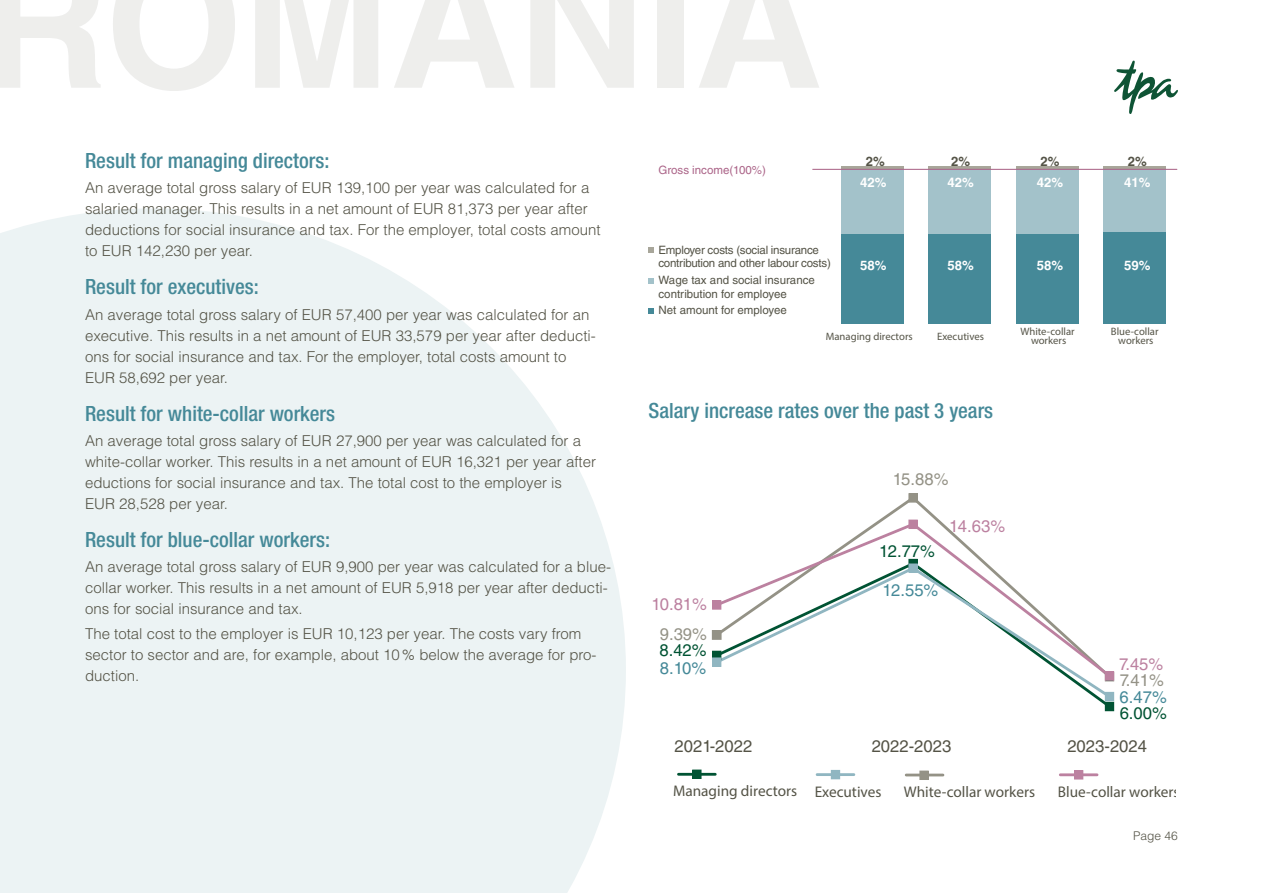
<style>
.page{position:relative;width:1263px;height:893px;background:#fff}
.page>*{position:absolute;margin:0;border:0;box-sizing:border-box;transform-origin:0 0}
.t1{font:500 condensed 21px "Helvetica Neue LT Pro";color:#458998}
.t2{font:16.8px "Helvetica LT Std";color:#545346}
.t3{font:16.8px "Helvetica LT Std";color:#bc81a0}
.t4{font:16.8px "Helvetica LT Std";letter-spacing:-.02em;color:#458998}
.t5{font:16.8px "Helvetica LT Std";color:#005333}
.t6{font:16.8px "Helvetica LT Std";color:#949286}
.t7{font:15.45px "Myriad Pro";color:#545346}
.t8{font:300 15px/21px "Helvetica LT Std";color:#545346}
.t9{font:700 13.2px "Helvetica LT Std";color:#fff}
.t10{font:700 13.2px "Helvetica LT Std";color:#545346}
.t11{font:300 12px "Helvetica LT Std";color:#545346}
.t12{font:11.55px/13.8px "Helvetica LT Std";color:#545346}
.t13{font:11.55px/13.8px "Helvetica LT Std";letter-spacing:-.02em;color:#545346}
.t14{font:11.55px "Helvetica LT Std";color:#ab6488}
.t15{font:10.65px/9px "Myriad Pro";color:#545346;text-align:center}
</style>
<div class="page">
<svg style="left:1114px;top:61px;width:64px;height:53px"></svg>
<svg style="left:0;top:208px;width:626px;height:685px;background:#eef4f5"></svg>
<hr style="left:841px;top:166px;width:63px;height:3px;background:#a8a69a">
<hr style="left:928px;top:166px;width:63px;height:3px;background:#a8a69a">
<hr style="left:1016px;top:166px;width:62px;height:3px;background:#a8a69a">
<hr style="left:1103px;top:166px;width:63px;height:3px;background:#a8a69a">
<div style="left:841px;top:169px;width:63px;height:65px;background:#a3c2ca"></div>
<div style="left:928px;top:169px;width:63px;height:65px;background:#a3c2ca"></div>
<div style="left:1016px;top:169px;width:62px;height:65px;background:#a3c2ca"></div>
<div style="left:1103px;top:169px;width:63px;height:64px;background:#a3c2ca"></div>
<div style="left:841px;top:234px;width:63px;height:90px;background:#458998"></div>
<div style="left:928px;top:234px;width:63px;height:90px;background:#458998"></div>
<div style="left:1016px;top:234px;width:62px;height:90px;background:#458998"></div>
<div style="left:1103px;top:233px;width:63px;height:91px;background:#458998"></div>
<hr style="left:812px;top:169px;width:365px;height:1px;background:#ab6488">
<svg style="left:648px;top:308px;width:6px;height:6px"></svg>
<svg style="left:648px;top:278px;width:6px;height:6px"></svg>
<svg style="left:648px;top:247px;width:6px;height:6px"></svg>
<hr style="left:678px;top:773px;width:37px;height:3px;background:#005333">
<hr style="left:817px;top:773px;width:37px;height:3px;background:#90b6c1">
<hr style="left:906px;top:774px;width:37px;height:2px;background:#949286">
<hr style="left:1060px;top:773px;width:37px;height:3px;background:#bc81a0">
<svg style="left:713px;top:500px;width:400px;height:210px"></svg>
<div style="left:693px;top:770px;width:8px;height:8px;background:#005333"></div>
<div style="left:692px;top:770px;width:9px;height:9px;border:1px solid #005333"></div>
<svg style="left:714px;top:653px;width:5px;height:5px"></svg>
<div style="left:712px;top:651px;width:9px;height:9px;border:1px solid #005333"></div>
<svg style="left:910px;top:561px;width:6px;height:3px"></svg>
<div style="left:908px;top:559px;width:10px;height:9px;border:1px solid #005333"></div>
<div style="left:1105px;top:702px;width:9px;height:9px;background:#005333"></div>
<div style="left:831px;top:770px;width:9px;height:9px;background:#90b6c1"></div>
<div style="left:712px;top:658px;width:9px;height:8px;background:#90b6c1"></div>
<div style="left:712px;top:658px;width:9px;height:9px;border:1px solid #90b6c1"></div>
<div style="left:909px;top:564px;width:8px;height:8px;background:#90b6c1"></div>
<div style="left:908px;top:564px;width:10px;height:9px;border:1px solid #90b6c1"></div>
<div style="left:1105px;top:692px;width:9px;height:9px;background:#90b6c1"></div>
<div style="left:920px;top:771px;width:8px;height:8px;background:#949286"></div>
<div style="left:919px;top:771px;width:9px;height:9px;border:1px solid #949286"></div>
<div style="left:712px;top:631px;width:9px;height:8px;background:#949286"></div>
<div style="left:712px;top:630px;width:10px;height:10px;border:1px solid #949286"></div>
<div style="left:909px;top:494px;width:8px;height:8px;background:#949286"></div>
<div style="left:908px;top:493px;width:10px;height:9px;border:1px solid #949286"></div>
<div style="left:1105px;top:672px;width:9px;height:9px;border:1px solid #949286"></div>
<div style="left:1074px;top:771px;width:9px;height:8px;background:#bc81a0"></div>
<div style="left:1074px;top:770px;width:9px;height:9px;border:1px solid #bc81a0"></div>
<div style="left:712px;top:601px;width:9px;height:8px;background:#bc81a0"></div>
<div style="left:712px;top:600px;width:9px;height:9px;border:1px solid #bc81a0"></div>
<div style="left:909px;top:520px;width:8px;height:8px;background:#bc81a0"></div>
<div style="left:908px;top:520px;width:10px;height:9px;border:1px solid #bc81a0"></div>
<div style="left:1105px;top:672px;width:9px;height:8px;background:#bc81a0"></div>
<div style="left:1105px;top:671px;width:9px;height:9px;border:1px solid #bc81a0"></div>
<h1 class="t1" style="left:85px;top:148px;width:246px">Result for managing directors:</h1>
<p class="t8" style="left:85px;top:177px;width:517px">An average total gross salary of EUR 139,100 per year was calculated for a salaried manager. This results in a net amount of EUR 81,373 per year after deductions for social insurance and tax. For the employer, total costs amount to EUR 142,230 per year.</p>
<h1 class="t1" style="left:85px;top:274px;width:175px">Result for executives:</h1>
<p class="t8" style="left:85px;top:304px;width:512px">An average total gross salary of EUR 57,400 per year was calculated for an executive. This results in a net amount of EUR 33,579 per year after deducti&shy;ons for social insurance and tax. For the employer, total costs amount to EUR 58,692 per year.</p>
<h1 class="t1" style="left:85px;top:400px;width:252px">Result for white-collar workers</h1>
<p class="t8" style="left:85px;top:430px;width:513px">An average total gross salary of EUR 27,900 per year was calculated for a white-collar worker. This results in a net amount of EUR 16,321 per year after eductions for social insurance and tax. The total cost to the employer is<br>EUR 28,528 per year.</p>
<h1 class="t1" style="left:85px;top:527px;width:247px">Result for blue-collar workers:</h1>
<p class="t8" style="left:85px;top:556px;width:528px">An average total gross salary of EUR 9,900 per year was calculated for a blue&shy;collar worker. This results in a net amount of EUR 5,918 per year after deducti&shy;ons for social insurance and tax.</p>
<p class="t8" style="left:85px;top:623px;width:513px">The total cost to the employer is EUR 10,123 per year. The costs vary from sector to sector and are, for example, about 10% below the average for pro&shy;duction.</p>
<p class="t14" style="left:659px;top:163px;width:109px">Gross income(100%)</p>
<p class="t13" style="left:658px;top:243px;width:174px">Employer costs (social insurance contribution and other labour costs)</p>
<p class="t12" style="left:658px;top:273px;width:158px">Wage tax and social insurance contribution for employee</p>
<p class="t12" style="left:658px;top:303px;width:130px">Net amount for employee</p>
<p class="t10" style="left:866px;top:153px;width:21px">2%</p>
<p class="t10" style="left:951px;top:153px;width:21px">2%</p>
<p class="t10" style="left:1040px;top:153px;width:21px">2%</p>
<p class="t10" style="left:1128px;top:153px;width:21px">2%</p>
<p class="t9" style="left:860px;top:174px;width:28px">42%</p>
<p class="t9" style="left:947px;top:174px;width:28px">42%</p>
<p class="t9" style="left:1037px;top:174px;width:28px">42%</p>
<p class="t9" style="left:1124px;top:174px;width:28px">41%</p>
<p class="t9" style="left:860px;top:258px;width:28px">58%</p>
<p class="t9" style="left:947px;top:258px;width:28px">58%</p>
<p class="t9" style="left:1037px;top:258px;width:28px">58%</p>
<p class="t9" style="left:1124px;top:258px;width:28px">59%</p>
<p class="t15" style="left:826px;top:332px;width:88px">Managing directors</p>
<p class="t15" style="left:937px;top:332px;width:48px">Executives</p>
<p class="t15" style="left:1020px;top:327px;width:56px">White-collar workers</p>
<h1 class="t1" style="left:648px;top:398px;width:346px">Salary increase rates over the past 3 years</h1>
<p class="t6" style="left:893px;top:469px;width:57px">15.88%</p>
<p class="t3" style="left:651px;top:594px;width:57px">10.81%</p>
<p class="t5" style="left:659px;top:641px;width:49px">8.42%</p>
<p class="t6" style="left:660px;top:625px;width:49px">9.39%</p>
<p class="t4" style="left:660px;top:658px;width:48px">8.10%</p>
<p class="t5" style="left:879px;top:541px;width:57px">12.77%</p>
<p class="t4" style="left:882px;top:581px;width:57px">12.55%</p>
<p class="t3" style="left:949px;top:516px;width:57px">14.63%</p>
<p class="t15" style="left:1111px;top:327px;width:49px">Blue-collar workers</p>
<p class="t3" style="left:1119px;top:654px;width:46px">7.45%</p>
<p class="t6" style="left:1120px;top:671px;width:46px">7.41%</p>
<p class="t4" style="left:1119px;top:687px;width:49px">6.47%</p>
<p class="t5" style="left:1120px;top:703px;width:49px">6.00%</p>
<p class="t2" style="left:675px;top:737px;width:79px">2021-2022</p>
<p class="t2" style="left:872px;top:737px;width:81px">2022-2023</p>
<p class="t2" style="left:1067px;top:737px;width:81px">2023-2024</p>
<p class="t7" style="left:673px;top:781px;width:210px">Managing directors Executives</p>
<p class="t7" style="left:904px;top:783px;width:133px">White-collar workers</p>
<p class="t7" style="left:1058px;top:782px;width:123px">Blue-collar workers</p>
<p class="t11" style="left:1133px;top:828px;width:46px">Page 46</p>
</div>
